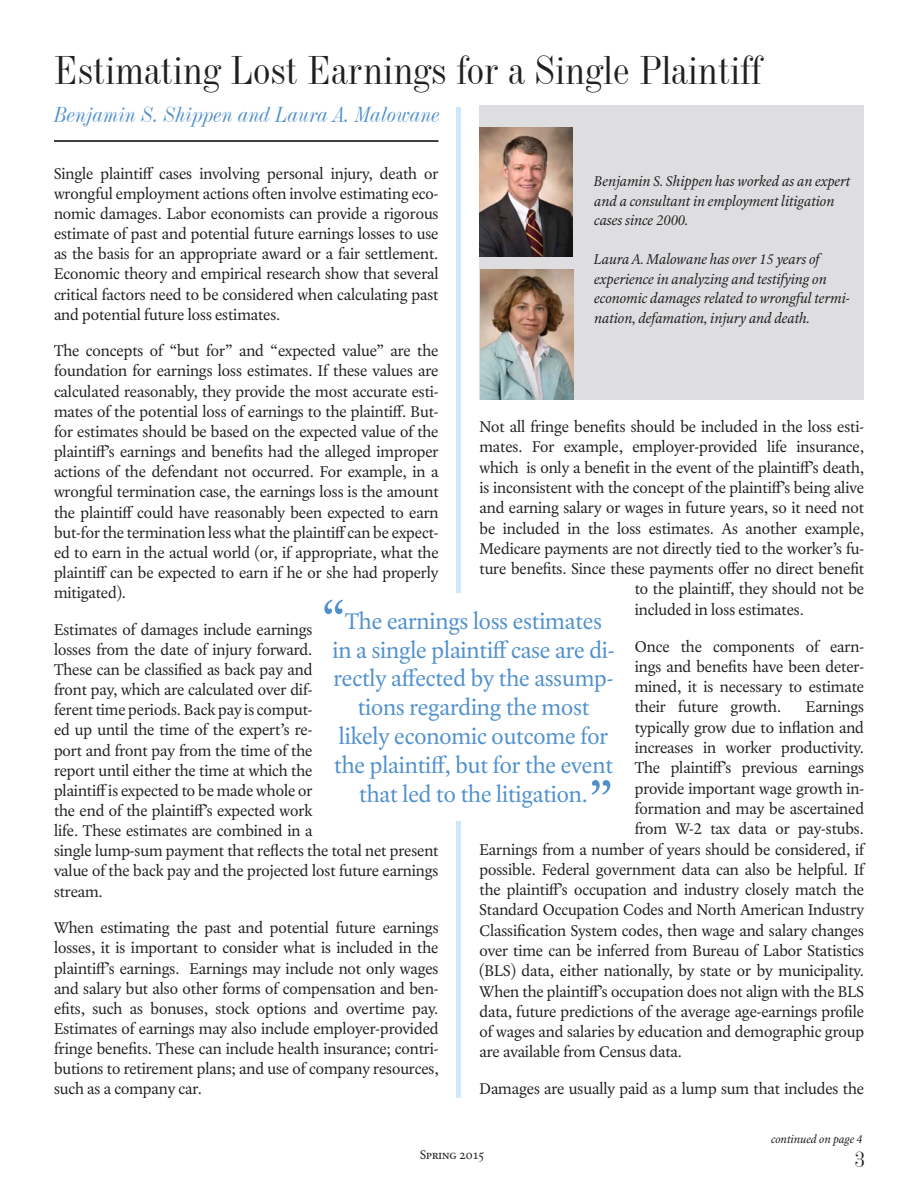
<style>
.page{position:relative;width:918px;height:1188px;background:#fff}
.page>*{position:absolute;margin:0;border:0;box-sizing:border-box;transform-origin:0 0}
.t1{font:54px "Laurentian Std";color:#5090cc}
.t2{font:39px "Industrial 736 BT";color:#231f20}
.t3{font:24px/28.8px "Laurentian Std";color:#5090cc;text-align:center}
.t4{font:italic 21px "Industrial 736 BT";color:#5090cc}
.t5{font:21px "Industrial 736 BT";color:#231f20}
.t6{font:16.5px/20.1px "Laurentian Std";color:#231f20;text-align:justify}
.t7{font:italic 15px/19.5px "Laurentian Std";color:#231f20}
.t8{font:13.5px "Laurentian SC";color:#231f20}
.t9{font:italic 12px "Laurentian Std";color:#231f20}
</style>
<div class="page">
<hr style="left:54px;top:140px;width:384px;height:2px;background:#000">
<hr style="left:457px;top:821px;width:4px;height:277px;background:#cde9f9">
<div style="left:480px;top:105px;width:384px;height:295px;background:#dedee1"></div>
<img style="left:480px;top:127px;width:92px;height:130px">
<div style="left:456px;top:107px;width:5px;height:486px;background:#cde9f9"></div>
<img style="left:481px;top:270px;width:93px;height:130px">
<p class="t2" style="left:54px;top:45px;width:709px">Estimating Lost Earnings for a Single Plaintiff</p>
<p class="t4" style="left:54px;top:101px;width:388px">Benjamin S. Shippen and Laura A. Malowane</p>
<p class="t6" style="left:54px;top:163px;width:386px">Single plaintiff cases involving personal injury, death or wrongful employment actions often involve estimating eco&shy;nomic damages. Labor economists can provide a rigorous estimate of past and potential future earnings losses to use as the basis for an appropriate award or a fair settlement.<br>Economic theory and empirical research show that several critical factors need to be considered when calculating past and potential future loss estimates.</p>
<p class="t6" style="left:54px;top:341px;width:386px">The concepts of “but for” and “expected value” are the foundation for earnings loss estimates. If these values are calculated reasonably, they provide the most accurate esti&shy;mates of the potential loss of earnings to the plaintiff. But&shy;for estimates should be based on the expected value of the plaintiff’s earnings and benefits had the alleged improper actions of the defendant not occurred. For example, in a wrongful termination case, the earnings loss is the amount the plaintiff could have reasonably been expected to earn but-for the termination less what the plaintiff can be expect&shy;ed to earn in the actual world (or, if appropriate, what the plaintiff can be expected to earn if he or she had properly mitigated).</p>
<p class="t6" style="left:54px;top:619px;width:386px;text-align:left">Estimates of damages include earnings<br>losses from the date of injury forward.<br>These can be classified as back pay and<br>front pay, which are calculated over dif-<br>ferent time periods. Back pay is comput-<br>ed up until the time of the expert’s re-<br>port and front pay from the time of the<br>report until either the time at which the<br>plaintiff is expected to be made whole or<br>the end of the plaintiff’s expected work<br>life. These estimates are combined in a<br>single lump-sum payment that reflects the total net present value of the back pay and the projected lost future earnings stream.</p>
<p class="t6" style="left:54px;top:918px;width:386px">When estimating the past and potential future earnings losses, it is important to consider what is included in the plaintiff’s earnings. Earnings may include not only wages and salary but also other forms of compensation and ben&shy;efits, such as bonuses, stock options and overtime pay.<br>Estimates of earnings may also include employer-provided fringe benefits. These can include health insurance; contri&shy;butions to retirement plans; and use of company resources, such as a company car.</p>
<p class="t7" style="left:594px;top:172px;width:258px">Benjamin S. Shippen has worked as an expert and a consultant in employment litigation cases since 2000.</p>
<p class="t7" style="left:594px;top:250px;width:257px">Laura A. Malowane has over 15 years of experience in analyzing and testifying on economic damages related to wrongful termi&shy;nation, defamation, injury and death.</p>
<p class="t6" style="left:480px;top:417px;width:386px">Not all fringe benefits should be included in the loss esti-</p>
<p class="t6" style="left:480px;top:437px;width:386px">mates. For example, employer-provided life insurance,</p>
<p class="t6" style="left:480px;top:457px;width:386px">which is only a benefit in the event of the plaintiff’s death,</p>
<p class="t6" style="left:480px;top:477px;width:386px">is inconsistent with the concept of the plaintiff’s being alive</p>
<p class="t6" style="left:480px;top:498px;width:386px">and earning salary or wages in future years, so it need not</p>
<p class="t6" style="left:480px;top:518px;width:386px">be included in the loss estimates. As another example,</p>
<p class="t6" style="left:480px;top:538px;width:386px">Medicare payments are not directly tied to the worker’s fu-</p>
<p class="t6" style="left:480px;top:559px;width:386px">ture benefits. Since these payments offer no direct benefit</p>
<p class="t6" style="left:635px;top:579px;width:231px">to the plaintiff, they should not be</p>
<p class="t6" style="left:635px;top:599px;width:171px">included in loss estimates.</p>
<p class="t6" style="left:635px;top:636px;width:231px">Once the components of earn&shy;ings and benefits have been deter&shy;mined, it is necessary to estimate their future growth.</p>
<p class="t1" style="left:322px;top:588px;width:26px">“</p>
<p class="t3" style="left:333px;top:606px;width:283px">The earnings loss estimates<br>in a single plaintiff case are di&shy;rectly affected by the assump&shy;tions regarding the most likely economic outcome for the plaintiff, but for the event that led to the litigation.</p>
<p class="t6" style="left:806px;top:697px;width:60px">Earnings</p>
<p class="t6" style="left:635px;top:717px;width:231px">typically grow due to inflation and</p>
<p class="t6" style="left:635px;top:738px;width:231px">increases in worker productivity.</p>
<p class="t6" style="left:635px;top:758px;width:231px">The plaintiff’s previous earnings</p>
<p class="t6" style="left:635px;top:778px;width:231px">provide important wage growth in-</p>
<p class="t6" style="left:635px;top:798px;width:231px">formation and may be ascertained</p>
<p class="t6" style="left:635px;top:819px;width:231px">from W-2 tax data or pay-stubs.</p>
<p class="t6" style="left:480px;top:839px;width:386px">Earnings from a number of years should be considered, if</p>
<p class="t6" style="left:480px;top:859px;width:386px">possible. Federal government data can also be helpful. If</p>
<p class="t6" style="left:480px;top:880px;width:386px">the plaintiff’s occupation and industry closely match the</p>
<p class="t6" style="left:480px;top:900px;width:386px">Standard Occupation Codes and North American Industry</p>
<p class="t6" style="left:480px;top:920px;width:386px">Classification System codes, then wage and salary changes</p>
<p class="t6" style="left:480px;top:940px;width:386px">over time can be inferred from Bureau of Labor Statistics</p>
<p class="t6" style="left:480px;top:961px;width:386px">(BLS) data, either nationally, by state or by municipality.</p>
<p class="t6" style="left:480px;top:981px;width:386px">When the plaintiff’s occupation does not align with the BLS</p>
<p class="t6" style="left:480px;top:1001px;width:386px">data, future predictions of the average age-earnings profile</p>
<p class="t6" style="left:480px;top:1022px;width:386px">of wages and salaries by education and demographic group</p>
<p class="t6" style="left:480px;top:1042px;width:204px">are available from Census data.</p>
<p class="t6" style="left:480px;top:1079px;width:386px">Damages are usually paid as a lump sum that includes the</p>
<p class="t1" style="left:589px;top:768px;width:26px">”</p>
<p class="t8" style="left:420px;top:1147px;width:66px">Spring 2015</p>
<p class="t9" style="left:771px;top:1132px;width:93px">continued on page 4</p>
<p class="t5" style="left:855px;top:1146px;width:12px">3</p>
</div>
